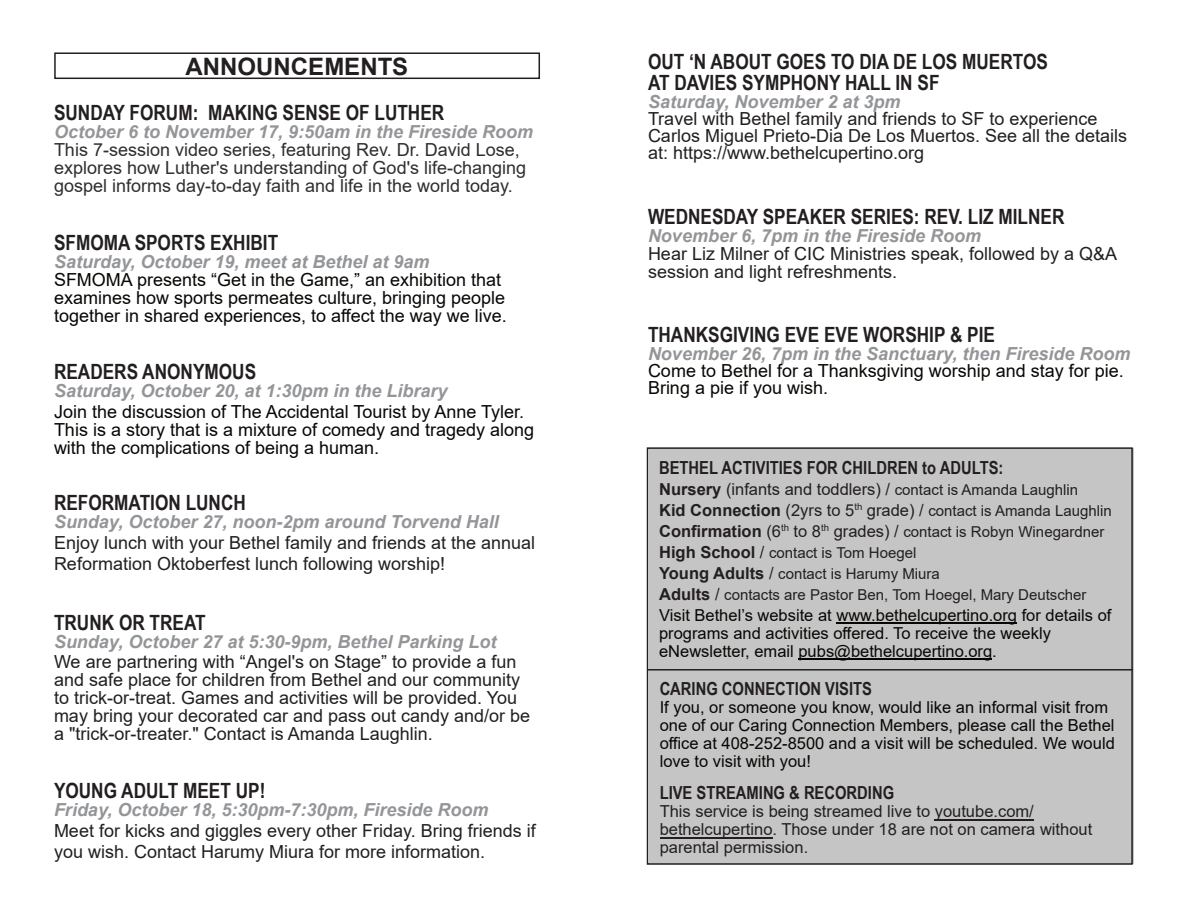
<style>
.page{position:relative;width:1188px;height:918px;background:#fff}
.page>*{position:absolute;margin:0;border:0;box-sizing:border-box;transform-origin:0 0}
.t1{font:700 24px "Arial";color:#231f20}
.t2{font:700 21px/21px "Arial Narrow";color:#231f20}
.t3{font:18px/18px "Arial";color:#231f20}
.t4{font:italic 700 18px "Arial";color:#939598}
.t5{font:18px/18px "Arial";color:#080704}
.t6{font:18px/18px "Arial";color:#312e2d}
.t7{font:700 18px "Arial Narrow";color:#231f20}
.t8{font:16.5px/18px "Arial";color:#080704}
.t9{font:16.5px/18px "Arial";color:#231f20}
.t10{font:15px/21px "Arial";color:#231f20}
.s1{font-weight:700;font-size:16.5px}
.s2{font-size:16.5px}
</style>
<div class="page">
<div style="left:649px;top:448px;width:484px;height:416px;background:#c6c5c5"></div>
<div style="left:647px;top:447px;width:486px;height:418px;border:2px solid #231f20"></div>
<hr style="left:836px;top:622px;width:181px;height:2px;background:#080704">
<hr style="left:798px;top:658px;width:194px;height:2px;background:#080704">
<hr style="left:935px;top:819px;width:99px;height:1px;background:#231f20">
<hr style="left:660px;top:837px;width:113px;height:1px;background:#231f20">
<hr style="left:648px;top:669px;width:485px;height:2px;background:#231f20">
<div style="left:54px;top:52px;width:486px;height:27px;border:2px solid #231f20"></div>
<h1 class="t1" style="left:186px;top:58px;width:224px">ANNOUNCEMENTS</h1>
<p class="t2" style="left:54px;top:104px;width:392px">SUNDAY FORUM: MAKING SENSE OF LUTHER</p>
<p class="t4" style="left:54px;top:124px;width:481px">October 6 to November 17, 9:50am in the Fireside Room</p>
<p class="t6" style="left:54px;top:142px;width:474px">This 7-session video series, featuring Rev. Dr. David Lose, explores how Luther's understanding of God's life-changing gospel informs day-to-day faith and life in the world today.</p>
<p class="t2" style="left:54px;top:234px;width:226px">SFMOMA SPORTS EXHIBIT</p>
<p class="t4" style="left:54px;top:255px;width:377px">Saturday, October 19, meet at Bethel at 9am</p>
<p class="t5" style="left:54px;top:273px;width:454px">SFMOMA presents “Get in the Game,” an exhibition that examines how sports permeates culture, bringing people together in shared experiences, to affect the way we live.</p>
<p class="t2" style="left:54px;top:363px;width:204px">READERS ANONYMOUS</p>
<p class="t4" style="left:54px;top:384px;width:395px">Saturday, October 20, at 1:30pm in the Library</p>
<p class="t5" style="left:54px;top:404px;width:482px">Join the discussion of The Accidental Tourist by Anne Tyler.<br>This is a story that is a mixture of comedy and tragedy along with the complications of being a human.</p>
<p class="t2" style="left:54px;top:494px;width:193px">REFORMATION LUNCH</p>
<p class="t4" style="left:54px;top:515px;width:446px">Sunday, October 27, noon-2pm around Torvend Hall</p>
<p class="t3" style="left:54px;top:534px;width:483px;line-height:21px">Enjoy lunch with your Bethel family and friends at the annual<br>Reformation Oktoberfest lunch following worship!</p>
<p class="t2" style="left:54px;top:614px;width:153px">TRUNK OR TREAT</p>
<p class="t4" style="left:54px;top:634px;width:444px">Sunday, October 27 at 5:30-9pm, Bethel Parking Lot</p>
<p class="t3" style="left:54px;top:654px;width:478px">We are partnering with “Angel's on Stage” to provide a fun and safe place for children from Bethel and our community to trick-or-treat. Games and activities will be provided. You may bring your decorated car and pass out candy and/or be a "trick-or-treater." Contact is Amanda Laughlin.</p>
<p class="t2" style="left:54px;top:782px;width:213px">YOUNG ADULT MEET UP!</p>
<p class="t4" style="left:54px;top:803px;width:436px">Friday, October 18, 5:30pm-7:30pm, Fireside Room</p>
<p class="t3" style="left:54px;top:822px;width:483px;line-height:21px">Meet for kicks and giggles every other Friday. Bring friends if you wish. Contact Harumy Miura for more information.</p>
<p class="t2" style="left:648px;top:53px;width:401px">OUT ‘N ABOUT GOES TO DIA DE LOS MUERTOS<br>AT DAVIES SYMPHONY HALL IN SF</p>
<p class="t4" style="left:648px;top:95px;width:254px">Saturday, November 2 at 3pm</p>
<p class="t3" style="left:648px;top:112px;width:481px;line-height:17.1px">Travel with Bethel family and friends to SF to experience<br>Carlos Miguel Prieto-Dia De Los Muertos. See all the details at: https://www.bethelcupertino.org</p>
<p class="t2" style="left:648px;top:208px;width:418px">WEDNESDAY SPEAKER SERIES: REV. LIZ MILNER</p>
<p class="t4" style="left:648px;top:228px;width:335px">November 6, 7pm in the Fireside Room</p>
<p class="t3" style="left:648px;top:246px;width:471px">Hear Liz Milner of CIC Ministries speak, followed by a Q&amp;A session and light refreshments.</p>
<p class="t2" style="left:648px;top:326px;width:349px">THANKSGIVING EVE EVE WORSHIP &amp; PIE</p>
<p class="t4" style="left:648px;top:347px;width:484px">November 26, 7pm in the Sanctuary, then Fireside Room</p>
<p class="t5" style="left:648px;top:364px;width:477px;line-height:17.1px">Come to Bethel for a Thanksgiving worship and stay for pie.<br>Bring a pie if you wish.</p>
<p class="t7" style="left:659px;top:461px;width:346px">BETHEL ACTIVITIES FOR CHILDREN to ADULTS:</p>
<p class="t10" style="left:659px;top:480px;width:454px"><span class="s1">Nursery</span> <span class="s2">(infants and toddlers) /</span> contact is Amanda Laughlin<br><span class="s1">Kid Connection</span> <span class="s2">(2yrs to 5</span><sup>th</sup> <span class="s2">grade) /</span> contact is Amanda Laughlin <span class="s1">Confirmation</span> <span class="s2">(6</span><sup>th</sup> <span class="s2">to 8</span><sup>th</sup> <span class="s2">grades) /</span> contact is Robyn Winegardner <span class="s1">High School</span> <span class="s2">/</span> contact is Tom Hoegel<br><span class="s1">Young Adults</span> <span class="s2">/</span> contact is Harumy Miura<br><span class="s1">Adults</span> <span class="s2">/</span> contacts are Pastor Ben, Tom Hoegel, Mary Deutscher</p>
<p class="t8" style="left:659px;top:607px;width:454px">Visit Bethel’s website at www.bethelcupertino.org for details of programs and activities offered. To receive the weekly eNewsletter, email pubs@bethelcupertino.org.</p>
<p class="t7" style="left:660px;top:682px;width:214px">CARING CONNECTION VISITS</p>
<p class="t8" style="left:660px;top:700px;width:457px">If you, or someone you know, would like an informal visit from one of our Caring Connection Members, please call the Bethel office at 408-252-8500 and a visit will be scheduled. We would love to visit with you!</p>
<p class="t7" style="left:660px;top:786px;width:236px">LIVE STREAMING &amp; RECORDING</p>
<p class="t9" style="left:660px;top:804px;width:434px">This service is being streamed live to youtube.com/ bethelcupertino. Those under 18 are not on camera without parental permission.</p>
</div>
